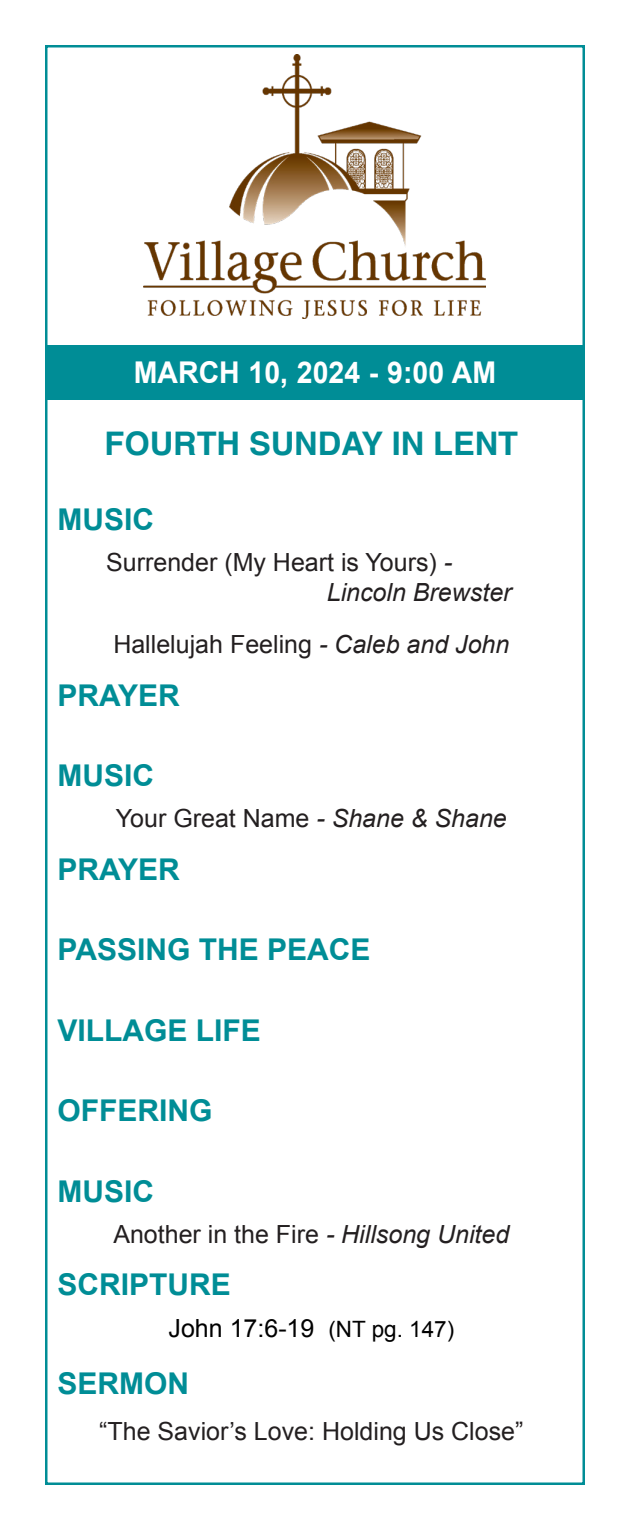
<style>
.page{position:relative;width:630px;height:1530px;background:#fff}
.page>*{position:absolute;margin:0;border:0;box-sizing:border-box;transform-origin:0 0}
.t1{font:700 32.5px "Helvetica";color:#008d96}
.t2{font:700 30px "Arial";color:#008d96}
.t3{font:700 30px "Arial";color:#fff;scale:.95 1}
.t4{font:25px "Arial";color:#231f20}
.t5{font:25px "Arial";color:#000}
.t6{font:italic 25px "Arial";color:#231f20}
.s1{font-style:italic}
.s2{font-size:22.5px}
</style>
<div class="page">
<div style="left:45px;top:345px;width:540px;height:55px;background:#008d96"></div>
<img style="left:144px;top:55px;width:342px;height:264px">
<p class="t3" style="left:134px;top:352px;width:383px">MARCH 10, 2024 - 9:00 AM</p>
<p class="t1" style="left:105px;top:423px;width:415px">FOURTH SUNDAY IN LENT</p>
<p class="t2" style="left:58px;top:499px;width:98px">MUSIC</p>
<p class="t4" style="left:106px;top:546px;width:347px">Surrender (My Heart is Yours) <span class="s1">-</span></p>
<p class="t6" style="left:327px;top:576px;width:186px">Lincoln Brewster</p>
<p class="t4" style="left:113px;top:628px;width:398px">Hallelujah Feeling <span class="s1">- Caleb and John</span></p>
<p class="t2" style="left:58px;top:676px;width:124px">PRAYER</p>
<p class="t2" style="left:58px;top:756px;width:98px">MUSIC</p>
<p class="t4" style="left:116px;top:802px;width:392px">Your Great Name <span class="s1">- Shane &amp; Shane</span></p>
<p class="t2" style="left:58px;top:850px;width:124px">PRAYER</p>
<p class="t2" style="left:58px;top:930px;width:314px">PASSING THE PEACE</p>
<p class="t2" style="left:58px;top:1010px;width:205px">VILLAGE LIFE</p>
<p class="t2" style="left:58px;top:1091px;width:157px">OFFERING</p>
<p class="t2" style="left:58px;top:1171px;width:98px">MUSIC</p>
<p class="t4" style="left:113px;top:1218px;width:397px">Another in the Fire <span class="s1">- Hillsong United</span></p>
<p class="t2" style="left:58px;top:1265px;width:175px">SCRIPTURE</p>
<p class="t5" style="left:169px;top:1311px;width:287px">John 17:6-19 <span class="s2">(NT pg. 147)</span></p>
<p class="t2" style="left:58px;top:1364px;width:133px">SERMON</p>
<p class="t4" style="left:99px;top:1415px;width:426px">“The Savior’s Love: Holding Us Close”</p>
</div>
